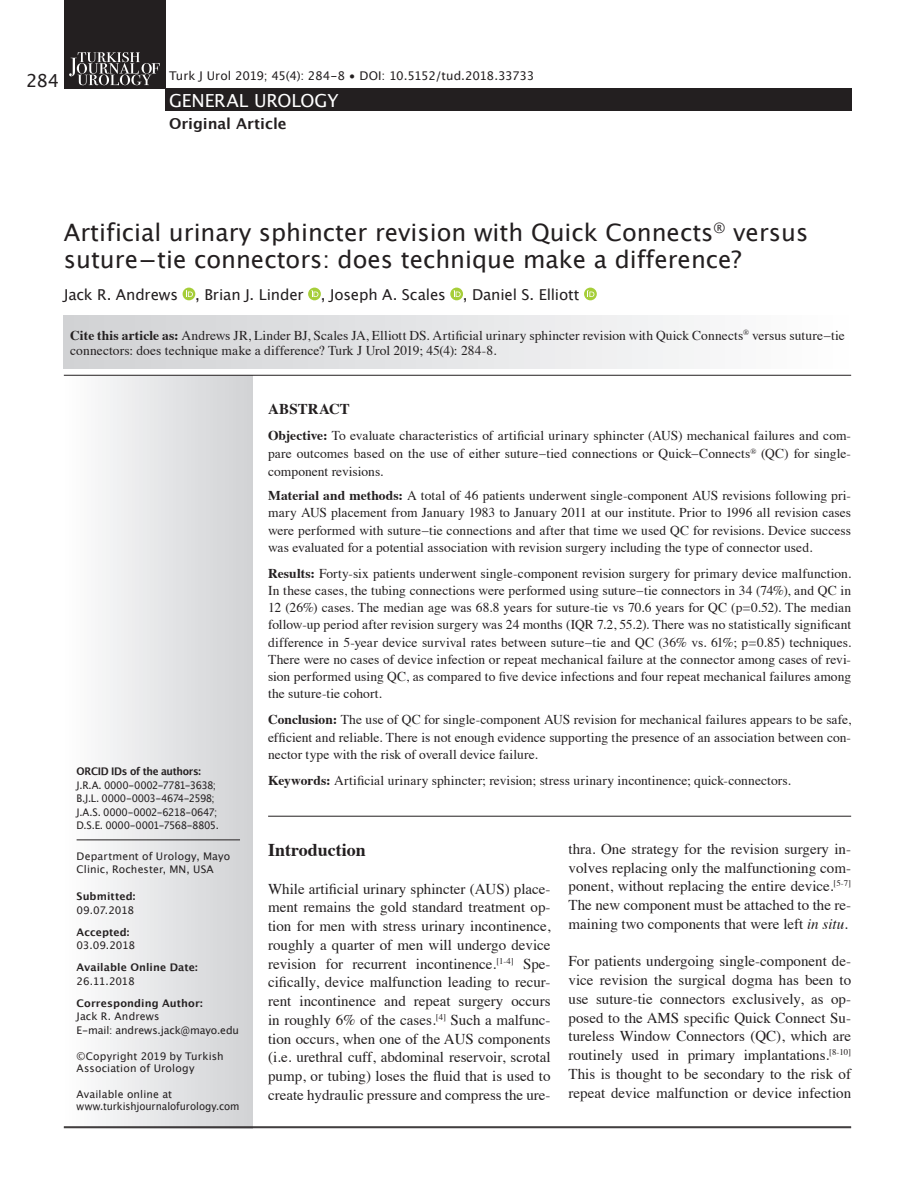
<style>
.page{position:relative;width:915px;height:1191px;background:#fff}
.page>*{position:absolute;margin:0;border:0;box-sizing:border-box;transform-origin:0 0}
.zz_Uroloji_running{font:24px/27px "Lucida Grande";color:#231f20}
.zz_Uroloji_running-2{font:18px "Lucida Grande";letter-spacing:-.01em;color:#fff}
.t1{font:700 18px "Times";color:#231f20}
.zz_Uroloji_running-3{font:18px "Lucida Grande";color:#231f20}
.t2{font:15px/18.8px "Times";color:#231f20;text-align:justify}
.zz_Uroloji_running-4{font:15px "Lucida Grande";letter-spacing:-.01em;color:#231f20}
.zz_Uroloji_running-5{font:700 15px "Lucida Grande";color:#231f20}
.zz_Uroloji_running-6{font:700 15px "Times";letter-spacing:.01em;color:#231f20}
.zz_Uroloji_running-7{font:13.5px/17.2px "Times";letter-spacing:.005em;color:#231f20;text-align:justify}
.zz_Uroloji_running-8{font:12px "Lucida Grande";letter-spacing:-.03em;color:#231f20}
.zz_Uroloji_running-9{font:10.5px/13.5px "Lucida Grande";color:#231f20}
.zz_Uroloji_running-10{font:10.5px/13.5px "Lucida Grande";letter-spacing:-.035em;color:#231f20;scale:.95 1}
.zz_Uroloji_running-11{font:700 10.5px "Lucida Grande";letter-spacing:.01em;color:#231f20}
.zz_Uroloji_running-12{font:10.5px "Lucida Grande";color:#231f20;scale:.95 1}
.s1{font-weight:700}
.s2{font-style:italic}
</style>
<div class="page">
<div style="left:64px;top:0;width:101px;height:89px;background:#231f20"></div>
<div style="left:165px;top:88px;width:685px;height:23px;background:#231f20"></div>
<svg style="left:69px;top:52px;width:91px;height:33px"></svg>
<div style="left:64px;top:375px;width:189px;height:753px;background:linear-gradient(to right,#fefefe,#d0d1d4)"></div>
<svg style="left:182px;top:287px;width:13px;height:13px"></svg>
<svg style="left:186px;top:290px;width:7px;height:7px"></svg>
<svg style="left:308px;top:287px;width:13px;height:13px"></svg>
<svg style="left:311px;top:290px;width:7px;height:7px"></svg>
<svg style="left:450px;top:287px;width:13px;height:13px"></svg>
<svg style="left:453px;top:290px;width:7px;height:7px"></svg>
<svg style="left:584px;top:287px;width:12px;height:13px"></svg>
<svg style="left:587px;top:290px;width:7px;height:7px"></svg>
<hr style="left:64px;top:375px;width:786px;height:1px;background:#231f20">
<hr style="left:64px;top:1127px;width:786px;height:1px;background:#231f20">
<hr style="left:64px;top:1126px;width:786px;height:1px;background:#231f20">
<div style="left:64px;top:316px;width:786px;height:53px;background:linear-gradient(to right,#d0d1d4,#fdfefe)"></div>
<hr style="left:77px;top:839px;width:163px;height:1px;background:#231f20">
<hr style="left:268px;top:816px;width:582px;height:1px;background:#231f20">
<p class="zz_Uroloji_running-3" style="left:26px;top:70px;width:34px">284</p>
<p class="zz_Uroloji_running-8" style="left:169px;top:69px;width:366px">Turk J Urol 2019; 45(4): 284-8 • DOI: 10.5152/tud.2018.33733</p>
<p class="zz_Uroloji_running-2" style="left:169px;top:90px;width:171px">GENERAL UROLOGY</p>
<p class="zz_Uroloji_running-5" style="left:169px;top:112px;width:119px">Original Article</p>
<p class="zz_Uroloji_running" style="left:64px;top:219px;width:745px">Artificial urinary sphincter revision with Quick Connects<sup>®</sup> versus suture−tie connectors: does technique make a difference?</p>
<p class="zz_Uroloji_running-4" style="left:64px;top:286px;width:517px">Jack R. Andrews , Brian J. Linder , Joseph A. Scales , Daniel S. Elliott</p>
<p class="zz_Uroloji_running-7" style="left:70px;top:327px;width:775px;line-height:15px"><span class="s1">Cite this article as:</span> Andrews JR, Linder BJ, Scales JA, Elliott DS. Artificial urinary sphincter revision with Quick Connects<sup>®</sup> versus suture−tie connectors: does technique make a difference? Turk J Urol 2019; 45(4): 284-8.</p>
<p class="zz_Uroloji_running-10" style="left:77px;top:765px;width:151px"><span class="s1">ORCID IDs of the authors:<br></span>J.R.A. 0000-0002-7781-3638;<br>B.J.L. 0000-0003-4674-2598;<br>J.A.S. 0000-0002-6218-0647;<br>D.S.E. 0000-0001-7568-8805.</p>
<p class="zz_Uroloji_running-9" style="left:77px;top:849px;width:155px">Department of Urology, Mayo<br>Clinic, Rochester, MN, USA</p>
<p class="zz_Uroloji_running-11" style="left:77px;top:887px;width:60px">Submitted:</p>
<p class="zz_Uroloji_running-9" style="left:77px;top:903px;width:59px">09.07.2018</p>
<p class="zz_Uroloji_running-11" style="left:77px;top:923px;width:54px">Accepted:</p>
<p class="zz_Uroloji_running-9" style="left:77px;top:938px;width:60px">03.09.2018</p>
<p class="zz_Uroloji_running-11" style="left:77px;top:958px;width:123px">Available Online Date:</p>
<p class="zz_Uroloji_running-9" style="left:77px;top:974px;width:59px">26.11.2018</p>
<p class="zz_Uroloji_running-11" style="left:77px;top:994px;width:128px">Corresponding Author:</p>
<p class="zz_Uroloji_running-9" style="left:77px;top:1009px;width:84px">Jack R. Andrews</p>
<p class="zz_Uroloji_running-9" style="left:77px;top:1023px;width:164px">E-mail: andrews.jack@mayo.edu</p>
<p class="zz_Uroloji_running-9" style="left:77px;top:1049px;width:148px;line-height:12.6px">©Copyright 2019 by Turkish<br>Association of Urology</p>
<p class="zz_Uroloji_running-9" style="left:77px;top:1087px;width:97px">Available online at</p>
<p class="zz_Uroloji_running-12" style="left:77px;top:1100px;width:173px">www.turkishjournalofurology.com</p>
<p class="zz_Uroloji_running-6" style="left:268px;top:395px;width:83px">ABSTRACT</p>
<p class="zz_Uroloji_running-7" style="left:268px;top:426px;width:584px;line-height:17.7px"><span class="s1">Objective:</span> To evaluate characteristics of artificial urinary sphincter (AUS) mechanical failures and com&shy;pare outcomes based on the use of either suture−tied connections or Quick−Connects<sup>®</sup> (QC) for single&shy;component revisions.</p>
<p class="zz_Uroloji_running-7" style="left:268px;top:486px;width:584px"><span class="s1">Material and methods:</span> A total of 46 patients underwent single-component AUS revisions following pri&shy;mary AUS placement from January 1983 to January 2011 at our institute. Prior to 1996 all revision cases were performed with suture−tie connections and after that time we used QC for revisions. Device success was evaluated for a potential association with revision surgery including the type of connector used.</p>
<p class="zz_Uroloji_running-7" style="left:268px;top:563px;width:584px"><span class="s1">Results:</span> Forty-six patients underwent single-component revision surgery for primary device malfunction.<br>In these cases, the tubing connections were performed using suture−tie connectors in 34 (74%), and QC in 12 (26%) cases. The median age was 68.8 years for suture-tie vs 70.6 years for QC (p=0.52). The median follow-up period after revision surgery was 24 months (IQR 7.2, 55.2). There was no statistically significant difference in 5-year device survival rates between suture−tie and QC (36% vs. 61%; p=0.85) techniques.<br>There were no cases of device infection or repeat mechanical failure at the connector among cases of revi&shy;sion performed using QC, as compared to five device infections and four repeat mechanical failures among the suture-tie cohort.</p>
<p class="zz_Uroloji_running-7" style="left:268px;top:710px;width:584px"><span class="s1">Conclusion:</span> The use of QC for single-component AUS revision for mechanical failures appears to be safe, efficient and reliable. There is not enough evidence supporting the presence of an association between con&shy;nector type with the risk of overall device failure.</p>
<p class="zz_Uroloji_running-7" style="left:268px;top:770px;width:524px"><span class="s1">Keywords:</span> Artificial urinary sphincter; revision; stress urinary incontinence; quick-connectors.</p>
<p class="t1" style="left:268px;top:833px;width:99px">Introduction</p>
<p class="t2" style="left:268px;top:878px;width:284px">While artificial urinary sphincter (AUS) place&shy;ment remains the gold standard treatment op&shy;tion for men with stress urinary incontinence, roughly a quarter of men will undergo device revision for recurrent incontinence.<sup>[1-4]</sup> Spe&shy;cifically, device malfunction leading to recur&shy;rent incontinence and repeat surgery occurs in roughly 6% of the cases.<sup>[4]</sup> Such a malfunc&shy;tion occurs, when one of the AUS components (i.e. urethral cuff, abdominal reservoir, scrotal pump, or tubing) loses the fluid that is used to create hydraulic pressure and compress the ure-</p>
<p class="t2" style="left:568px;top:838px;width:284px">thra. One strategy for the revision surgery in&shy;volves replacing only the malfunctioning com&shy;ponent, without replacing the entire device.<sup>[5-7] </sup>The new component must be attached to the re&shy;maining two components that were left <span class="s2">in situ.</span></p>
<p class="t2" style="left:568px;top:950px;width:284px">For patients undergoing single-component de&shy;vice revision the surgical dogma has been to use suture-tie connectors exclusively, as op&shy;posed to the AMS specific Quick Connect Su&shy;tureless Window Connectors (QC), which are routinely used in primary implantations.<sup>[8-10] </sup>This is thought to be secondary to the risk of repeat device malfunction or device infection</p>
</div>
